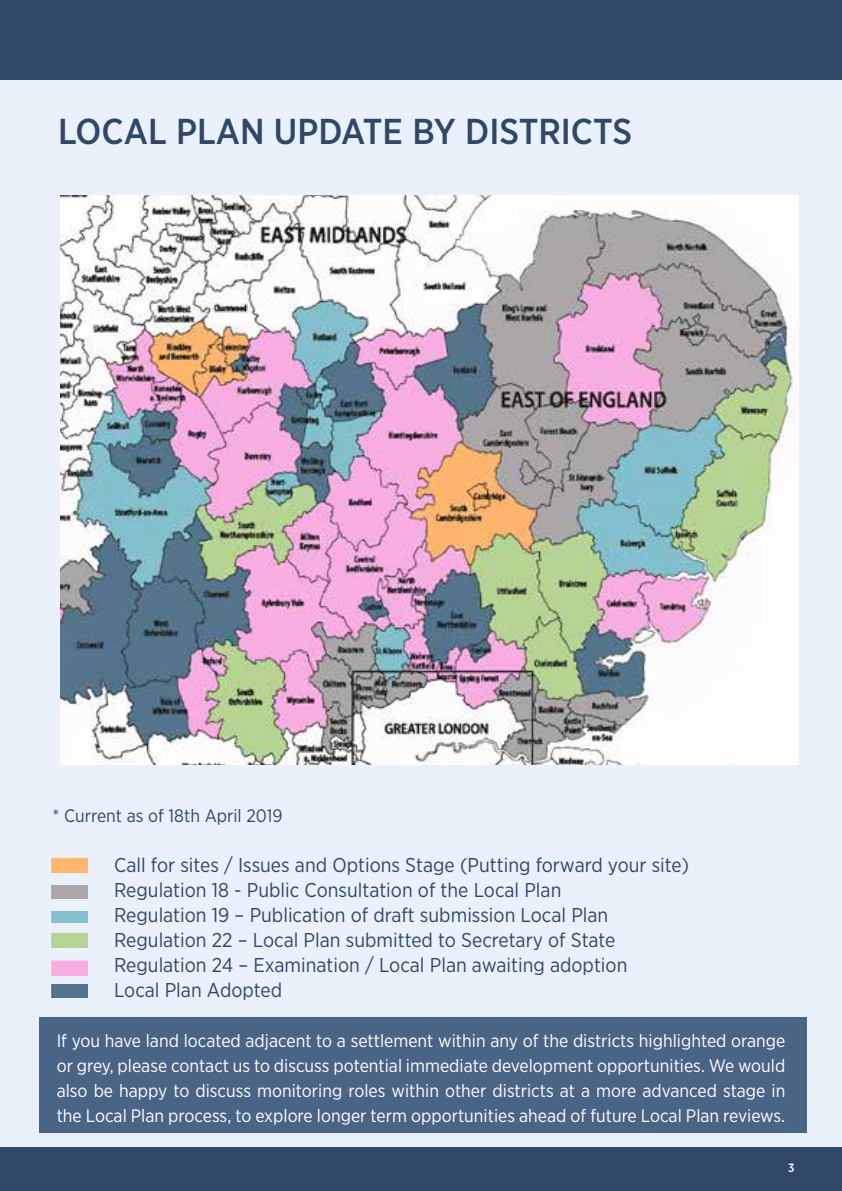
<style>
.page{position:relative;width:842px;height:1191px;background:#fff}
.page>*{position:absolute;margin:0;border:0;box-sizing:border-box;transform-origin:0 0}
.t1{font:500 36px "Gotham Narrow";color:#304768}
.t2{font:20px/25px "Gotham Narrow";color:#304768}
.t3{font:18px/25px "Gotham Narrow";color:#fff;text-align:justify}
.t4{font:18px "Gotham Narrow";color:#304768}
.t5{font:500 12px "Gotham Narrow";color:#fff}
</style>
<div class="page">
<div style="left:0;top:79px;width:842px;height:1080px;background:#ebf1fa"></div>
<div style="left:39px;top:1016px;width:767px;height:116px;background:#4a6486"></div>
<div style="left:0;top:0;width:842px;height:79px;background:#304768"></div>
<img style="left:61px;top:195px;width:737px;height:570px">
<img style="left:51px;top:857px;width:37px;height:16px">
<img style="left:51px;top:911px;width:37px;height:11px">
<img style="left:51px;top:885px;width:37px;height:13px">
<img style="left:51px;top:984px;width:37px;height:13px">
<img style="left:51px;top:960px;width:37px;height:15px">
<img style="left:51px;top:932px;width:37px;height:15px">
<div style="left:0;top:1147px;width:842px;height:44px;background:#304768"></div>
<h1 class="t1" style="left:58px;top:109px;width:576px">LOCAL PLAN UPDATE BY DISTRICTS</h1>
<p class="t4" style="left:52px;top:805px;width:232px">* Current as of 18th April 2019</p>
<p class="t2" style="left:114px;top:852px;width:576px">Call for sites / Issues and Options Stage (Putting forward your site)<br>Regulation 18 - Public Consultation of the Local Plan<br>Regulation 19 – Publication of draft submission Local Plan Regulation 22 – Local Plan submitted to Secretary of State Regulation 24 – Examination / Local Plan awaiting adoption<br>Local Plan Adopted</p>
<p class="t3" style="left:57px;top:1028px;width:730px">If you have land located adjacent to a settlement within any of the districts highlighted orange or grey, please contact us to discuss potential immediate development opportunities. We would also be happy to discuss monitoring roles within other districts at a more advanced stage in the Local Plan process, to explore longer term opportunities ahead of future Local Plan reviews.</p>
<p class="t5" style="left:788px;top:1160px;width:8px">3</p>
</div>
